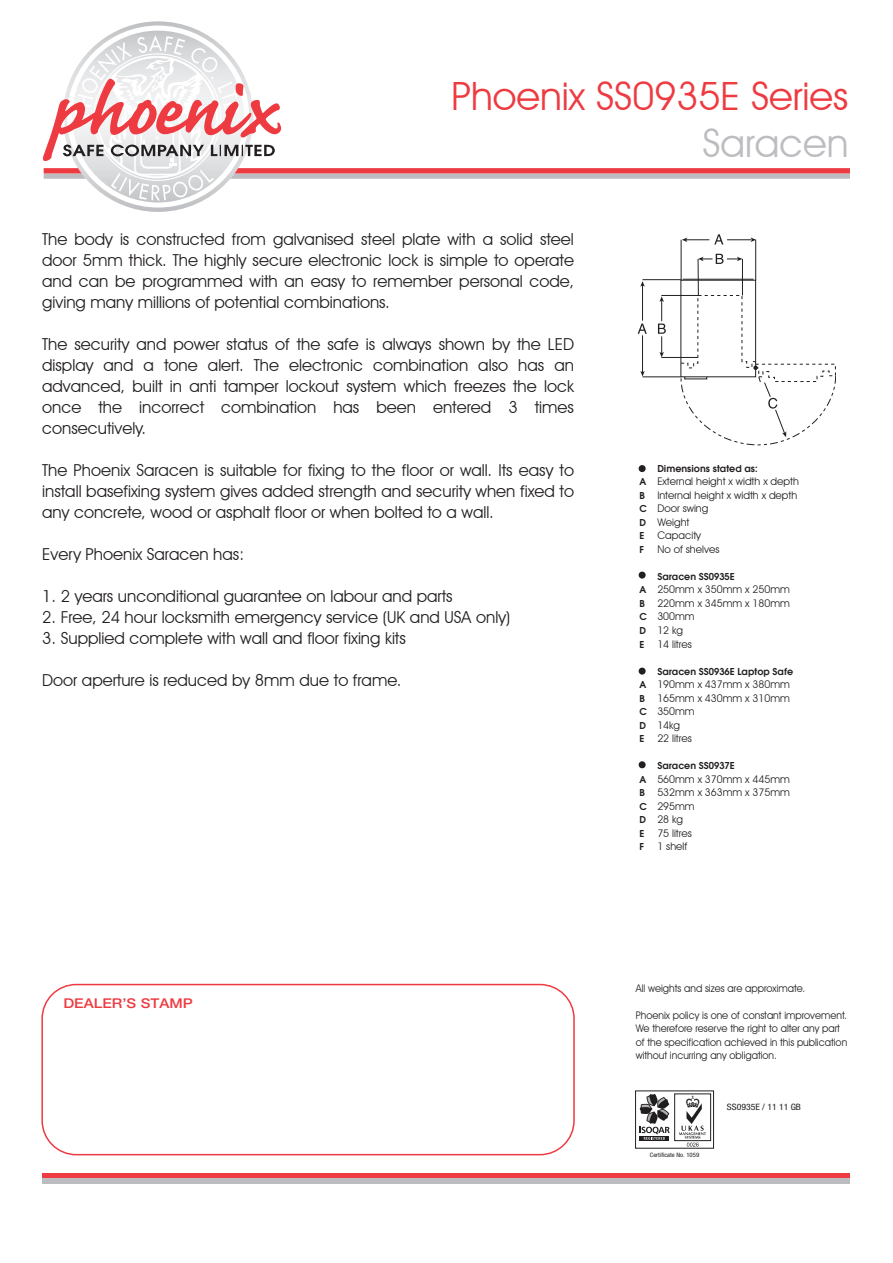
<style>
.page{position:relative;width:893px;height:1263px;background:#fff}
.page>*{position:absolute;margin:0;border:0;box-sizing:border-box;transform-origin:0 0}
.t1{font:39px "Avant Garde IT Cby BT";color:#ee3a41}
.t2{font:39px "Avant Garde IT Cby BT";color:#bcbdc0}
.t3{font:16.5px/21px "Avant Garde IT Cby BT";color:#231f20;text-align:justify}
.t4{font:500 13.5px "Helvetica Neue";color:#ee3a41;scale:1.11 1}
.t5{font:10.5px/13.5px "Avant Garde IT Cby BT";color:#231f20}
.t6{font:10.5px/13.5px "Avant Garde IT Cby BT";color:#231f20;scale:.95 1}
.t7{font:600 10.5px "Avant Garde ITC";color:#231f20}
.t8{font:condensed 8.7px "Helvetica Neue";color:#231f20;scale:1.11 1}
.t9{font:condensed 6px "Helvetica Neue";color:#231f20;scale:1.11 1}
.s1{font-family:"Avant Garde ITC";font-weight:600}
</style>
<div class="page">
<svg style="left:43px;top:21px;width:806px;height:191px"></svg>
<svg style="left:639px;top:465px;width:7px;height:7px"></svg>
<hr style="left:642px;top:335px;width:1px;height:38px;background:#231f20">
<svg style="left:640px;top:281px;width:5px;height:6px"></svg>
<svg style="left:640px;top:371px;width:5px;height:5px"></svg>
<hr style="left:642px;top:285px;width:1px;height:36px;background:#231f20">
<hr style="left:642px;top:279px;width:39px;height:1px;background:#231f20">
<hr style="left:642px;top:377px;width:39px;height:1px;background:#231f20">
<hr style="left:681px;top:240px;width:1px;height:40px;background:#231f20">
<hr style="left:755px;top:240px;width:1px;height:40px;background:#231f20">
<svg style="left:638px;top:324px;width:9px;height:10px"></svg>
<svg style="left:682px;top:234px;width:74px;height:10px"></svg>
<svg style="left:658px;top:254px;width:178px;height:191px"></svg>
<svg style="left:639px;top:572px;width:7px;height:7px"></svg>
<svg style="left:639px;top:668px;width:7px;height:7px"></svg>
<svg style="left:639px;top:761px;width:7px;height:7px"></svg>
<div style="left:41px;top:984px;width:534px;height:171px;border:2px solid #ee3a41;border-radius:34px"></div>
<div style="left:635px;top:1090px;width:79px;height:58px;background:#fff;border:1px solid #231f20"></div>
<svg style="left:639px;top:1094px;width:31px;height:46px"></svg>
<div style="left:674px;top:1093px;width:37px;height:48px;background:#fff;border:1px solid #231f20"></div>
<svg style="left:679px;top:1096px;width:27px;height:51px"></svg>
<div style="left:42px;top:1173px;width:807px;height:5px;background:#ee3a41"></div>
<div style="left:42px;top:1178px;width:807px;height:6px;background:#bcbdc0"></div>
<h1 class="t1" style="left:451px;top:73px;width:399px">Phoenix SS0935E Series</h1>
<h1 class="t2" style="left:702px;top:120px;width:148px">Saracen</h1>
<p class="t3" style="left:42px;top:229px;width:533px">The body is constructed from galvanised steel plate with a solid steel door 5mm thick. The highly secure electronic lock is simple to operate and can be programmed with an easy to remember personal code, giving many millions of potential combinations.</p>
<p class="t3" style="left:42px;top:334px;width:533px">The security and power status of the safe is always shown by the LED display and a tone alert. The electronic combination also has an advanced, built in anti tamper lockout system which freezes the lock once the incorrect combination has been entered 3 times consecutively.</p>
<p class="t3" style="left:42px;top:460px;width:533px">The Phoenix Saracen is suitable for fixing to the floor or wall. Its easy to install basefixing system gives added strength and security when fixed to any concrete, wood or asphalt floor or when bolted to a wall.</p>
<p class="t3" style="left:42px;top:544px;width:203px">Every Phoenix Saracen has:</p>
<p class="t3" style="left:42px;top:586px;width:412px">1. 2 years unconditional guarantee on labour and parts</p>
<p class="t3" style="left:42px;top:607px;width:470px">2. Free, 24 hour locksmith emergency service (UK and USA only)</p>
<p class="t3" style="left:42px;top:628px;width:365px">3. Supplied complete with wall and floor fixing kits</p>
<p class="t3" style="left:42px;top:670px;width:361px">Door aperture is reduced by 8mm due to frame.</p>
<p class="t4" style="left:63px;top:995px;width:118px">DEALER’S STAMP</p>
<p class="t7" style="left:657px;top:462px;width:102px">Dimensions stated as:</p>
<p class="t5" style="left:639px;top:475px;width:161px"><span class="s1">A</span> External height x width x depth<br><span class="s1">B</span> Internal height x width x depth<br><span class="s1">C</span> Door swing<br><span class="s1">D</span> Weight</p>
<p class="t7" style="left:639px;top:530px;width:6px">E</p>
<p class="t5" style="left:657px;top:529px;width:45px">Capacity</p>
<p class="t7" style="left:639px;top:543px;width:6px">F</p>
<p class="t5" style="left:657px;top:542px;width:64px">No of shelves</p>
<p class="t7" style="left:657px;top:570px;width:79px">Saracen SS0935E</p>
<p class="t5" style="left:639px;top:583px;width:152px"><span class="s1">A</span> 250mm x 350mm x 250mm<br><span class="s1">B</span> 220mm x 345mm x 180mm<br><span class="s1">C</span> 300mm<br><span class="s1">D</span> 12 kg</p>
<p class="t7" style="left:639px;top:638px;width:6px">E</p>
<p class="t5" style="left:657px;top:637px;width:36px">14 litres</p>
<p class="t7" style="left:657px;top:665px;width:137px">Saracen SS0936E Laptop Safe</p>
<p class="t5" style="left:639px;top:677px;width:152px"><span class="s1">A</span> 190mm x 437mm x 380mm<br><span class="s1">B</span> 165mm x 430mm x 310mm<br><span class="s1">C</span> 350mm<br><span class="s1">D</span> 14kg</p>
<p class="t7" style="left:639px;top:732px;width:6px">E</p>
<p class="t5" style="left:657px;top:731px;width:36px">22 litres</p>
<p class="t7" style="left:657px;top:759px;width:79px">Saracen SS0937E</p>
<p class="t5" style="left:639px;top:772px;width:152px"><span class="s1">A</span> 560mm x 370mm x 445mm<br><span class="s1">B</span> 532mm x 363mm x 375mm<br><span class="s1">C</span> 295mm<br><span class="s1">D</span> 28 kg</p>
<p class="t7" style="left:639px;top:827px;width:6px">E</p>
<p class="t5" style="left:657px;top:826px;width:36px">75 litres</p>
<p class="t7" style="left:639px;top:840px;width:6px">F</p>
<p class="t5" style="left:657px;top:839px;width:31px">1 shelf</p>
<p class="t6" style="left:636px;top:981px;width:180px">All weights and sizes are approximate.</p>
<p class="t6" style="left:636px;top:1008px;width:224px">Phoenix policy is one of constant improvement.<br>We therefore reserve the right to alter any part of the specification achieved in this publication without incurring any obligation.</p>
<p class="t9" style="left:650px;top:1151px;width:46px">Certificate No. 1059</p>
<p class="t8" style="left:727px;top:1102px;width:68px">SS0935E / 11 11 GB</p>
</div>
